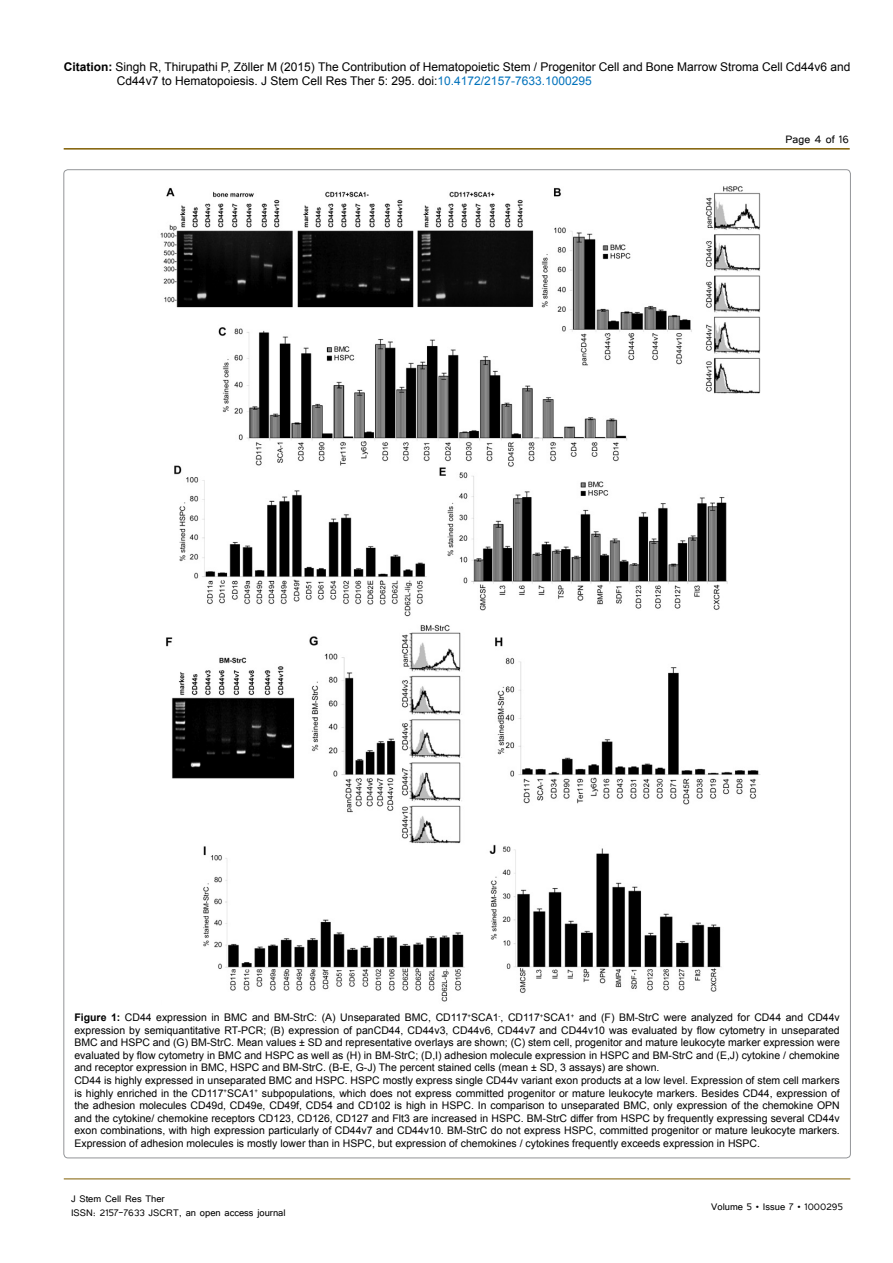
<style>
.page{position:relative;width:893px;height:1263px;background:#fff}
.page>*{position:absolute;margin:0;border:0;box-sizing:border-box;transform-origin:0 0}
.t1{font:13.5px "Tunga";color:#000}
.t2{font:12px/14.4px "Arial";color:#000}
.t3{font:12px/14.4px "Tunga";color:#000}
.t4{font:10.5px/12.6px "Arial";color:#000;text-align:justify}
.s1{font-weight:700}
.s2{color:#0072bc}
</style>
<div class="page">
<hr style="left:64px;top:148px;width:786px;height:2px;background:#7f5d00">
<hr style="left:64px;top:1179px;width:786px;height:1px;background:#7f5d00">
<img style="left:160px;top:186px;width:601px;height:816px">
<div style="left:160px;top:604px;width:31px;height:12px;background:#fff"></div>
<div style="left:162px;top:995px;width:29px;height:10px;background:#fff"></div>
<p class="t2" style="left:117px;top:60px;width:735px;text-indent:-53px"><span class="s1">Citation:</span> Singh R, Thirupathi P, Zöller M (2015) The Contribution of Hematopoietic Stem / Progenitor Cell and Bone Marrow Stroma Cell Cd44v6 and<br>Cd44v7 to Hematopoiesis. J Stem Cell Res Ther 5: 295. doi:<span class="s2">10.4172/2157-7633.1000295</span></p>
<p class="t1" style="left:786px;top:131px;width:65px">Page 4 of 16</p>
<p class="t4" style="left:74px;top:1011px;width:767px"><span class="s1">Figure 1:</span> CD44 expression in BMC and BM-StrC: (A) Unseparated BMC, CD117<sup>+</sup>SCA1<sup>-</sup>, CD117<sup>+</sup>SCA1<sup>+</sup> and (F) BM-StrC were analyzed for CD44 and CD44v expression by semiquantitative RT-PCR; (B) expression of panCD44, CD44v3, CD44v6, CD44v7 and CD44v10 was evaluated by flow cytometry in unseparated BMC and HSPC and (G) BM-StrC. Mean values ± SD and representative overlays are shown; (C) stem cell, progenitor and mature leukocyte marker expression were evaluated by flow cytometry in BMC and HSPC as well as (H) in BM-StrC; (D,I) adhesion molecule expression in HSPC and BM-StrC and (E,J) cytokine / chemokine and receptor expression in BMC, HSPC and BM-StrC. (B-E, G-J) The percent stained cells (mean ± SD, 3 assays) are shown.</p>
<p class="t4" style="left:74px;top:1074px;width:767px">CD44 is highly expressed in unseparated BMC and HSPC. HSPC mostly express single CD44v variant exon products at a low level. Expression of stem cell markers is highly enriched in the CD117<sup>+</sup>SCA1<sup>+</sup> subpopulations, which does not express committed progenitor or mature leukocyte markers. Besides CD44, expression of the adhesion molecules CD49d, CD49e, CD49f, CD54 and CD102 is high in HSPC. In comparison to unseparated BMC, only expression of the chemokine OPN and the cytokine/ chemokine receptors CD123, CD126, CD127 and Flt3 are increased in HSPC. BM-StrC differ from HSPC by frequently expressing several CD44v exon combinations, with high expression particularly of CD44v7 and CD44v10. BM-StrC do not express HSPC, committed progenitor or mature leukocyte markers.<br>Expression of adhesion molecules is mostly lower than in HSPC, but expression of chemokines / cytokines frequently exceeds expression in HSPC.</p>
<p class="t3" style="left:71px;top:1190px;width:216px">J Stem Cell Res Ther<br>ISSN: 2157-7633 JSCRT, an open access journal</p>
<p class="t3" style="left:711px;top:1199px;width:133px">Volume 5 • Issue 7 • 1000295</p>
</div>
